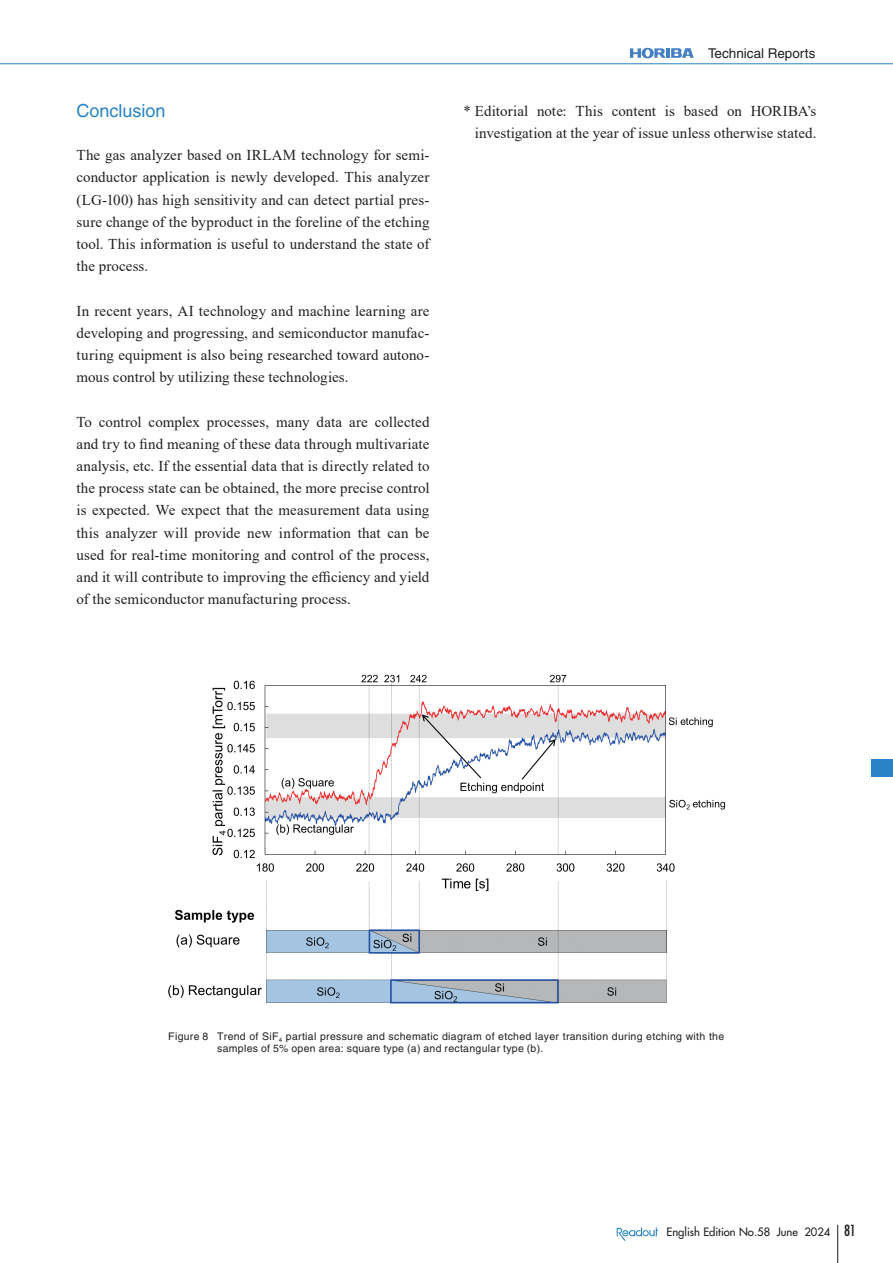
<style>
.page{position:relative;width:893px;height:1263px;background:#fff}
.page>*{position:absolute;margin:0;border:0;box-sizing:border-box;transform-origin:0 0}
.t1{font:18px "Helvetica LT Std";color:#2783c5}
.t2{font:15px/22.2px "Times New Roman";letter-spacing:.005em;color:#231f20;text-align:justify}
.t3{font:13.5px "Helvetica LT Std";color:#231f20}
.t4{font:500 11.25px "Futura Std";color:#231f20}
.t5{font:10.5px/12.3px "Helvetica LT Std";letter-spacing:.03em;color:#231f20}
.s1{font-weight:400;font-stretch:condensed;font-size:15px}
</style>
<div class="page">
<hr style="left:0;top:63px;width:893px;height:1px;background:#2783c5">
<svg style="left:630px;top:48px;width:64px;height:10px"></svg>
<hr style="left:837px;top:1225px;width:1px;height:38px;background:#231f20">
<svg style="left:617px;top:1227px;width:41px;height:14px"></svg>
<img style="left:168px;top:674px;width:558px;height:330px">
<div style="left:872px;top:759px;width:21px;height:17px;background:#2783c5"></div>
<p class="t1" style="left:77px;top:100px;width:90px">Conclusion</p>
<p class="t2" style="left:77px;top:144px;width:354px">The gas analyzer based on IRLAM technology for semi&shy;conductor application is newly developed. This analyzer (LG-100) has high sensitivity and can detect partial pres&shy;sure change of the byproduct in the foreline of the etching tool. This information is useful to understand the state of the process.</p>
<p class="t2" style="left:77px;top:299px;width:354px">In recent years, AI technology and machine learning are developing and progressing, and semiconductor manufac&shy;turing equipment is also being researched toward autono&shy;mous control by utilizing these technologies.</p>
<p class="t2" style="left:77px;top:410px;width:354px">To control complex processes, many data are collected and try to find meaning of these data through multivariate analysis, etc. If the essential data that is directly related to the process state can be obtained, the more precise control is expected. We expect that the measurement data using this analyzer will provide new information that can be used for real-time monitoring and control of the process, and it will contribute to improving the efficiency and yield of the semiconductor manufacturing process.</p>
<p class="t3" style="left:708px;top:45px;width:109px">Technical Reports</p>
<p class="t2" style="left:463px;top:99px;width:354px;text-align:right">* Editorial note: This content is based on HORIBA’s investigation at the year of issue unless otherwise stated.</p>
<p class="t5" style="left:217px;top:1030px;width:509px;text-indent:-49px">Figure 8 Trend of SiF<sub>4</sub> partial pressure and schematic diagram of etched layer transition during etching with the samples of 5% open area: square type (a) and rectangular type (b).</p>
<p class="t4" style="left:666px;top:1225px;width:191px">English Edition No.58 June 2024 <span class="s1">81</span></p>
</div>
